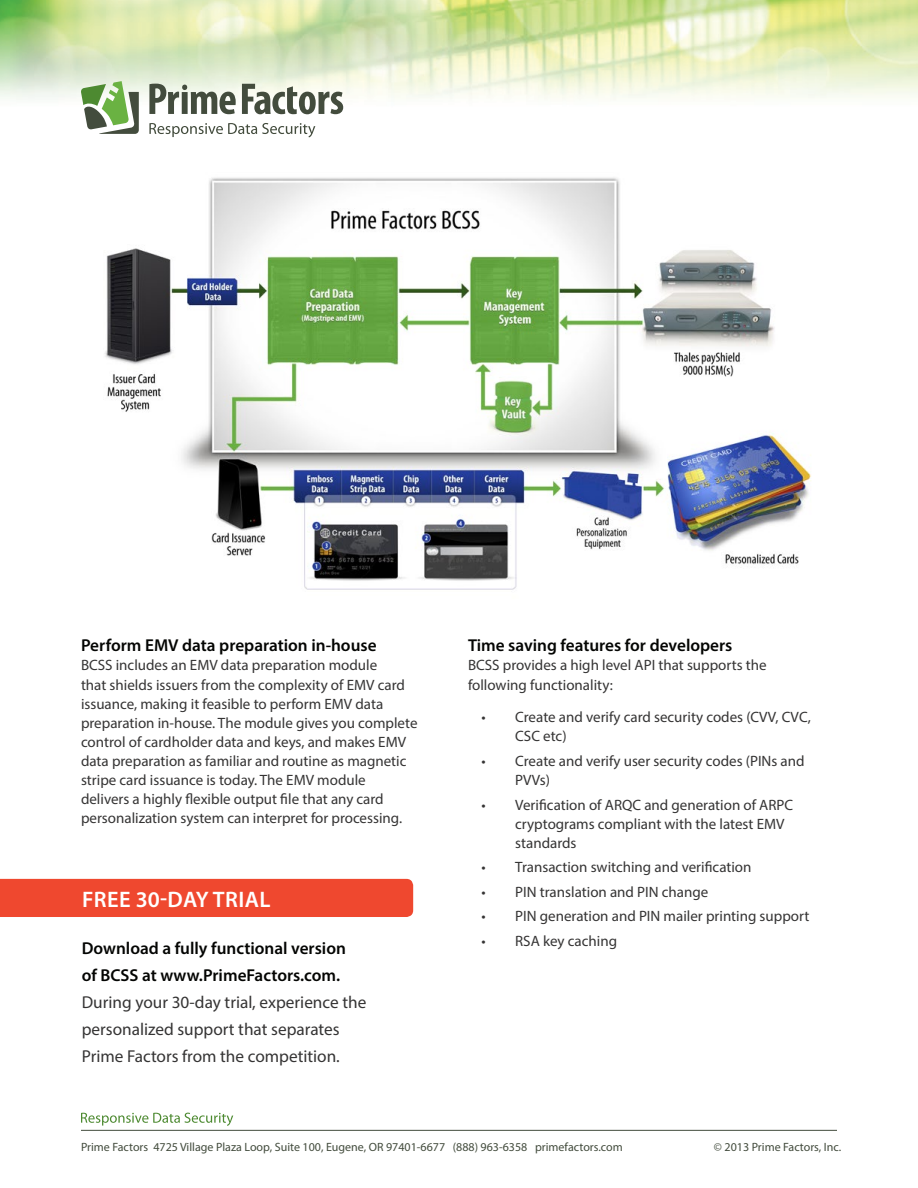
<style>
.page{position:relative;width:918px;height:1188px;background:#fff}
.page>*{position:absolute;margin:0;border:0;box-sizing:border-box;transform-origin:0 0}
.body{font:600 22.5px "Myriad Pro";letter-spacing:.02em;color:#fff}
.body-2{font:17.25px/27px "Myriad Pro";color:#353434}
.t1{font:600 17.25px "Myriad Pro";color:#040503}
.body-3{font:15px/19.2px "Myriad Pro";color:#353434}
.t2{font:12px "Myriad Pro";color:#434c3d}
.s1{font-weight:600;color:#040503}
</style>
<div class="page">
<img style="left:0;top:0;width:918px;height:138px">
<svg style="left:149px;top:123px;width:166px;height:14px"></svg>
<svg style="left:242px;top:84px;width:101px;height:30px"></svg>
<svg style="left:149px;top:84px;width:87px;height:30px"></svg>
<svg style="left:81px;top:81px;width:58px;height:53px"></svg>
<div style="left:0;top:879px;width:413px;height:38px;background:#ef482f"></div>
<svg style="left:81px;top:1113px;width:152px;height:13px"></svg>
<hr style="left:81px;top:1130px;width:756px;height:1px;background:#434c3d">
<img style="left:105px;top:177px;width:706px;height:413px">
<h2 class="t1" style="left:81px;top:635px;width:297px">Perform EMV data preparation in-house</h2>
<p class="body-3" style="left:81px;top:656px;width:338px">BCSS includes an EMV data preparation module<br>that shields issuers from the complexity of EMV card issuance, making it feasible to perform EMV data preparation in-house. The module gives you complete control of cardholder data and keys, and makes EMV data preparation as familiar and routine as magnetic stripe card issuance is today. The EMV module delivers a highly flexible output file that any card personalization system can interpret for processing.</p>
<p class="body" style="left:82px;top:885px;width:190px">FREE 30-DAY TRIAL</p>
<p class="body-2" style="left:82px;top:934px;width:286px"><span class="s1">Download a fully functional version<br>of BCSS at www.PrimeFactors.com.<br></span>During your 30-day trial, experience the personalized support that separates Prime Factors from the competition.</p>
<h2 class="t1" style="left:468px;top:635px;width:266px">Time saving features for developers</h2>
<p class="body-3" style="left:468px;top:656px;width:300px">BCSS provides a high level API that supports the following functionality:</p>
<p class="body-3" style="left:515px;top:707px;width:297px;text-indent:-34px">• Create and verify card security codes (CVV, CVC,<br>CSC etc)</p>
<p class="body-3" style="left:515px;top:751px;width:291px;text-indent:-34px">• Create and verify user security codes (PINs and<br>PVVs)</p>
<p class="body-3" style="left:515px;top:795px;width:279px;text-indent:-34px">• Verification of ARQC and generation of ARPC cryptograms compliant with the latest EMV standards</p>
<p class="body-3" style="left:482px;top:857px;width:272px">• Transaction switching and verification</p>
<p class="body-3" style="left:482px;top:882px;width:228px">• PIN translation and PIN change</p>
<p class="body-3" style="left:482px;top:906px;width:329px">• PIN generation and PIN mailer printing support</p>
<p class="body-3" style="left:482px;top:931px;width:137px">• RSA key caching</p>
<p class="t2" style="left:81px;top:1139px;width:543px">Prime Factors 4725 Village Plaza Loop, Suite 100, Eugene, OR 97401-6677 (888) 963-6358 primefactors.com</p>
<p class="t2" style="left:714px;top:1139px;width:129px">© 2013 Prime Factors, Inc.</p>
</div>
